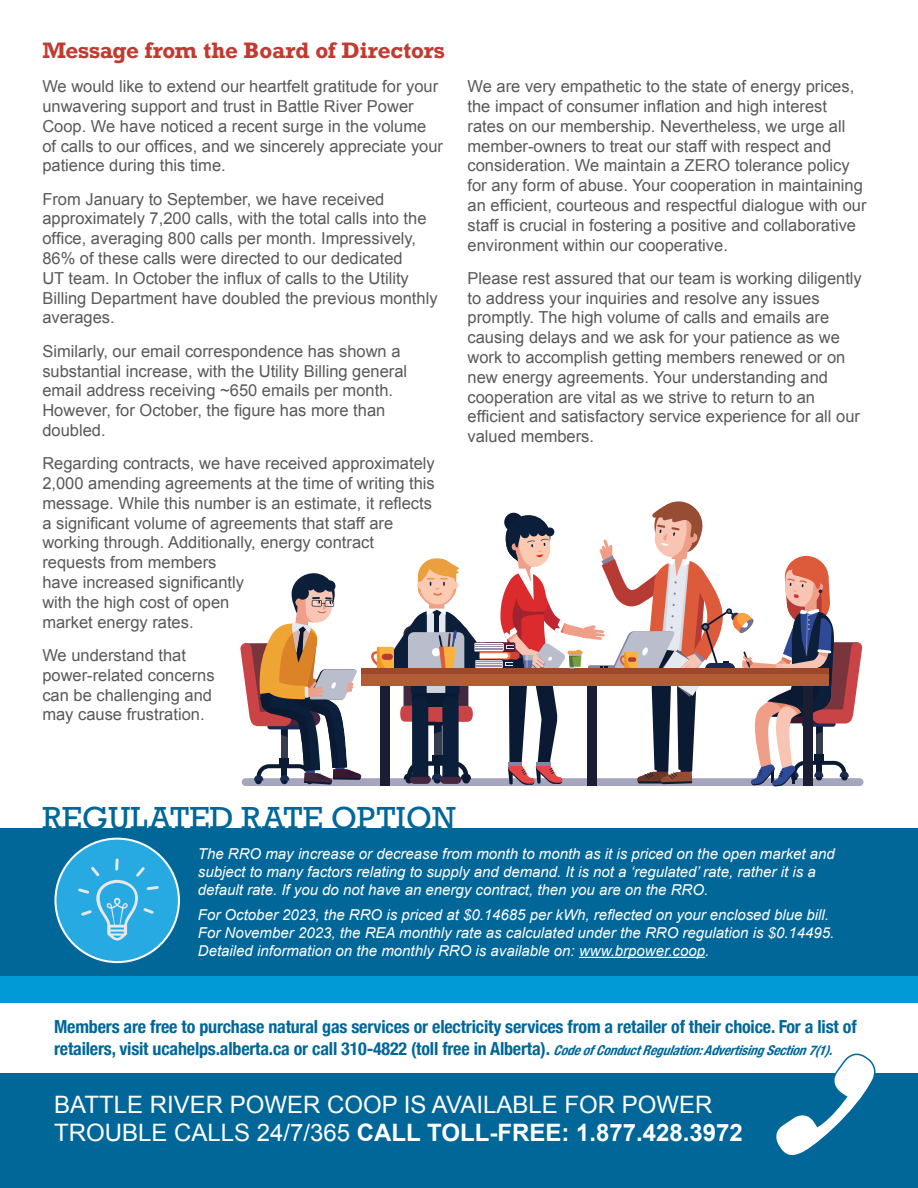
<style>
.page{position:relative;width:918px;height:1188px;background:#fff}
.page>*{position:absolute;margin:0;border:0;box-sizing:border-box;transform-origin:0 0}
.t1{font:30px "Rockwell";color:#016799}
.t2{font:24px/28.8px "Arial";color:#fff}
.t3{font:700 21px "Rockwell";letter-spacing:-.005em;color:#c23b33}
.t4{font:700 condensed 18px/21.6px "Helvetica Neue";letter-spacing:-.01em;color:#016799}
.t5{font:16.5px/19.8px "Arial";color:#58595b}
.t6{font:italic 15px/18px "Arial";color:#fff}
.s1{font-style:italic;font-size:13.5px}
.s2{font-weight:700}
</style>
<div class="page">
<div style="left:0;top:828px;width:918px;height:148px;background:#016799"></div>
<div style="left:0;top:976px;width:918px;height:27px;background:#0199d6"></div>
<hr style="left:579px;top:957px;width:126px;height:1px;background:#fff">
<div style="left:0;top:1074px;width:918px;height:114px;background:#016799"></div>
<svg style="left:770px;top:1053px;width:109px;height:102px"></svg>
<div style="left:55px;top:839px;width:124px;height:123px;background:#27aae2;border-radius:50%"></div>
<svg style="left:78px;top:857px;width:83px;height:84px"></svg>
<div style="left:242px;top:778px;width:622px;height:8px;background:#a6a5be;border-radius:4px"></div>
<svg style="left:371px;top:501px;width:492px;height:286px"></svg>
<svg style="left:240px;top:573px;width:121px;height:212px"></svg>
<p class="t3" style="left:42px;top:37px;width:404px">Message from the Board of Directors</p>
<p class="t5" style="left:42px;top:78px;width:402px">We would like to extend our heartfelt gratitude for your unwavering support and trust in Battle River Power Coop. We have noticed a recent surge in the volume of calls to our offices, and we sincerely appreciate your patience during this time.</p>
<p class="t5" style="left:42px;top:190px;width:397px">From January to September, we have received approximately 7,200 calls, with the total calls into the office, averaging 800 calls per month. Impressively, 86% of these calls were directed to our dedicated<br>UT team. In October the influx of calls to the Utility Billing Department have doubled the previous monthly averages.</p>
<p class="t5" style="left:42px;top:342px;width:366px">Similarly, our email correspondence has shown a substantial increase, with the Utility Billing general email address receiving ~650 emails per month.<br>However, for October, the figure has more than doubled.</p>
<p class="t5" style="left:42px;top:455px;width:394px">Regarding contracts, we have received approximately 2,000 amending agreements at the time of writing this message. While this number is an estimate, it reflects a significant volume of agreements that staff are working through. Additionally, energy contract requests from members<br>have increased significantly<br>with the high cost of open<br>market energy rates.</p>
<p class="t5" style="left:42px;top:646px;width:174px">We understand that power-related concerns can be challenging and may cause frustration.</p>
<p class="t5" style="left:468px;top:78px;width:400px">We are very empathetic to the state of energy prices, the impact of consumer inflation and high interest rates on our membership. Nevertheless, we urge all member-owners to treat our staff with respect and consideration. We maintain a ZERO tolerance policy for any form of abuse. Your cooperation in maintaining an efficient, courteous and respectful dialogue with our staff is crucial in fostering a positive and collaborative environment within our cooperative.</p>
<p class="t5" style="left:468px;top:269px;width:396px">Please rest assured that our team is working diligently to address your inquiries and resolve any issues promptly. The high volume of calls and emails are causing delays and we ask for your patience as we work to accomplish getting members renewed or on new energy agreements. Your understanding and cooperation are vital as we strive to return to an efficient and satisfactory service experience for all our valued members.</p>
<h1 class="t1" style="left:42px;top:802px;width:415px">REGULATED RATE OPTION</h1>
<p class="t6" style="left:198px;top:846px;width:638px">The RRO may increase or decrease from month to month as it is priced on the open market and subject to many factors relating to supply and demand. It is not a ‘regulated’ rate, rather it is a default rate. If you do not have an energy contract, then you are on the RRO.</p>
<p class="t6" style="left:198px;top:906px;width:638px">For October 2023, the RRO is priced at $0.14685 per kWh, reflected on your enclosed blue bill.<br>For November 2023, the REA monthly rate as calculated under the RRO regulation is $0.14495.<br>Detailed information on the monthly RRO is available on: www.brpower.coop.</p>
<p class="t4" style="left:54px;top:1018px;width:804px">Members are free to purchase natural gas services or electricity services from a retailer of their choice. For a list of retailers, visit ucahelps.alberta.ca or call 310-4822 (toll free in Alberta). <span class="s1">Codeof ConductRegulation:AdvertisingSection7(1).</span></p>
<h2 class="t2" style="left:54px;top:1091px;width:690px">BATTLE RIVER POWER COOP IS AVAILABLE FOR POWER<br>TROUBLE CALLS 24/7/365 <span class="s2">CALL TOLL-FREE: 1.877.428.3972</span></h2>
</div>
